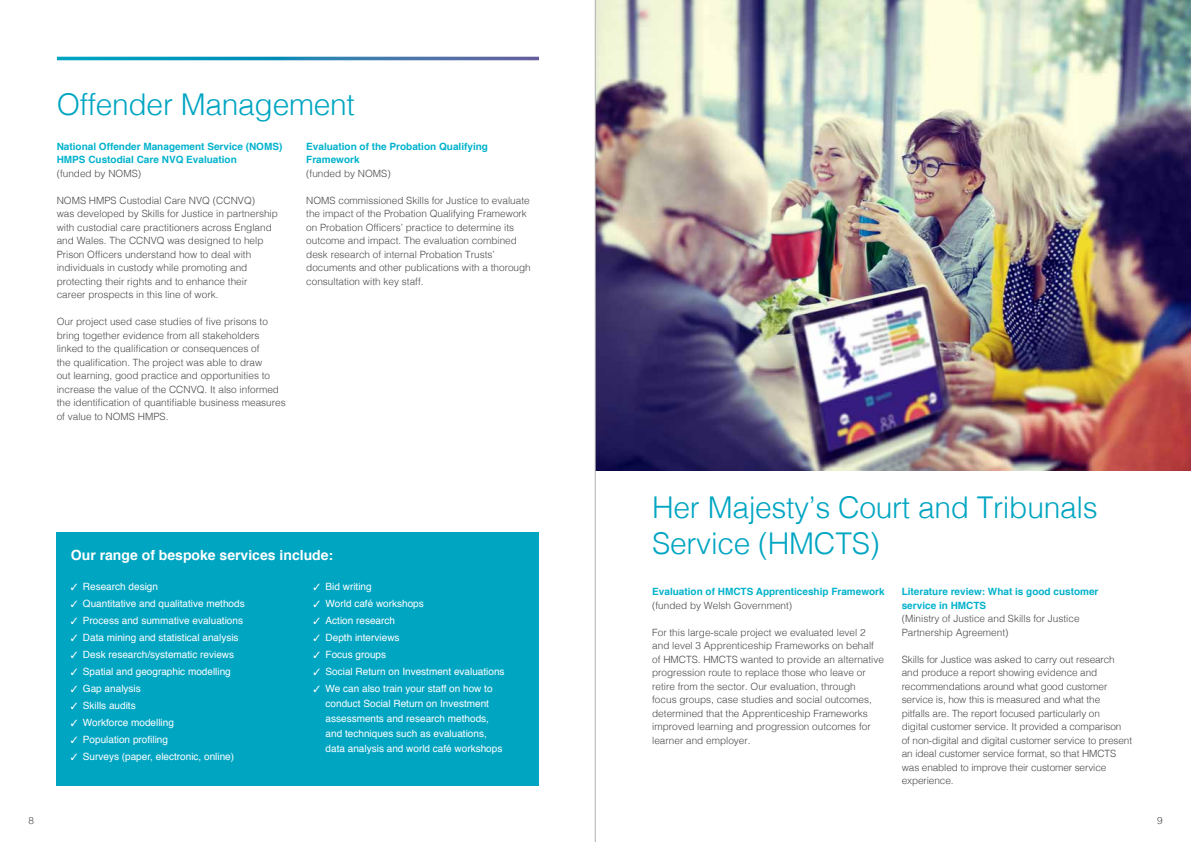
<style>
.page{position:relative;width:1191px;height:842px;background:#fff}
.page>*{position:absolute;margin:0;border:0;box-sizing:border-box;transform-origin:0 0}
.t1{font:300 30px/36px "Helvetica";letter-spacing:-.01em;color:#00a5c2}
.t2{font:700 14px "Helvetica";color:#fff}
.t3{font:300 10px/13.5px "Helvetica";color:#4a4a49}
.t4{font:10px/15px "Helvetica";color:#fff}
.t5{font:700 10px/13.5px "Helvetica";color:#00b2cc}
</style>
<div class="page">
<svg style="left:57px;top:57px;width:482px;height:3px"></svg>
<div style="left:57px;top:532px;width:482px;height:253px;background:#00a5c2"></div>
<img style="left:596px;top:0;width:595px;height:471px">
<hr style="left:595px;top:0;width:1px;height:842px;background:#b3b0b0">
<h1 class="t1" style="left:57px;top:84px;width:300px">Offender Management</h1>
<p class="t5" style="left:57px;top:140px;width:227px">National Offender Management Service (NOMS)<br>HMPS Custodial Care NVQ Evaluation</p>
<p class="t3" style="left:57px;top:166px;width:86px">(funded by NOMS)</p>
<p class="t3" style="left:57px;top:193px;width:223px">NOMS HMPS Custodial Care NVQ (CCNVQ)<br>was developed by Skills for Justice in partnership with custodial care practitioners across England and Wales. The CCNVQ was designed to help Prison Officers understand how to deal with individuals in custody while promoting and protecting their rights and to enhance their career prospects in this line of work.</p>
<p class="t3" style="left:57px;top:314px;width:230px">Our project used case studies of five prisons to bring together evidence from all stakeholders linked to the qualification or consequences of<br>the qualification. The project was able to draw<br>out learning, good practice and opportunities to increase the value of the CCNVQ. It also informed the identification of quantifiable business measures of value to NOMS HMPS.</p>
<p class="t5" style="left:306px;top:140px;width:183px">Evaluation of the Probation Qualifying<br>Framework</p>
<p class="t3" style="left:306px;top:166px;width:86px">(funded by NOMS)</p>
<p class="t3" style="left:306px;top:193px;width:226px">NOMS commissioned Skills for Justice to evaluate the impact of the Probation Qualifying Framework on Probation Officers’ practice to determine its outcome and impact. The evaluation combined desk research of internal Probation Trusts’ documents and other publications with a thorough consultation with key staff.</p>
<h2 class="t2" style="left:71px;top:544px;width:264px">Our range of bespoke services include:</h2>
<p class="t4" style="left:71px;top:579px;width:89px">✓ Research design</p>
<p class="t4" style="left:71px;top:596px;width:175px">✓ Quantitative and qualitative methods</p>
<p class="t4" style="left:71px;top:613px;width:174px">✓ Process and summative evaluations</p>
<p class="t4" style="left:71px;top:630px;width:169px">✓ Data mining and statistical analysis</p>
<p class="t4" style="left:71px;top:647px;width:165px">✓ Desk research/systematic reviews</p>
<p class="t4" style="left:71px;top:664px;width:161px">✓ Spatial and geographic modelling</p>
<p class="t4" style="left:71px;top:681px;width:71px">✓ Gap analysis</p>
<p class="t4" style="left:71px;top:698px;width:66px">✓ Skills audits</p>
<p class="t4" style="left:71px;top:715px;width:104px">✓ Workforce modelling</p>
<p class="t4" style="left:71px;top:732px;width:99px">✓ Population profiling</p>
<p class="t4" style="left:71px;top:749px;width:165px">✓ Surveys (paper, electronic, online)</p>
<p class="t4" style="left:314px;top:579px;width:60px">✓ Bid writing</p>
<p class="t4" style="left:314px;top:596px;width:112px">✓ World café workshops</p>
<p class="t4" style="left:314px;top:613px;width:83px">✓ Action research</p>
<p class="t4" style="left:314px;top:630px;width:87px">✓ Depth interviews</p>
<p class="t4" style="left:314px;top:647px;width:74px">✓ Focus groups</p>
<p class="t4" style="left:314px;top:664px;width:192px">✓ Social Return on Investment evaluations</p>
<p class="t4" style="left:326px;top:681px;width:178px;text-indent:-12px">✓ We can also train your staff on how to conduct Social Return on Investment assessments and research methods, and techniques such as evaluations, data analysis and world café workshops</p>
<h1 class="t1" style="left:652px;top:487px;width:447px">Her Majesty’s Court and Tribunals<br>Service (HMCTS)</h1>
<p class="t5" style="left:652px;top:585px;width:234px">Evaluation of HMCTS Apprenticeship Framework</p>
<p class="t3" style="left:652px;top:598px;width:142px">(funded by Welsh Government)</p>
<p class="t3" style="left:652px;top:625px;width:233px">For this large-scale project we evaluated level 2 and level 3 Apprenticeship Frameworks on behalf of HMCTS. HMCTS wanted to provide an alternative progression route to replace those who leave or retire from the sector. Our evaluation, through<br>focus groups, case studies and social outcomes, determined that the Apprenticeship Frameworks improved learning and progression outcomes for learner and employer.</p>
<p class="t5" style="left:901px;top:585px;width:198px">Literature review: What is good customer service in HMCTS</p>
<p class="t3" style="left:901px;top:611px;width:179px">(Ministry of Justice and Skills for Justice<br>Partnership Agreement)</p>
<p class="t3" style="left:901px;top:652px;width:232px">Skills for Justice was asked to carry out research and produce a report showing evidence and recommendations around what good customer service is, how this is measured and what the<br>pitfalls are. The report focused particularly on<br>digital customer service. It provided a comparison of non-digital and digital customer service to present an ideal customer service format, so that HMCTS was enabled to improve their customer service experience.</p>
<p class="t3" style="left:28px;top:813px;width:7px">8</p>
<p class="t3" style="left:1157px;top:813px;width:7px">9</p>
</div>
